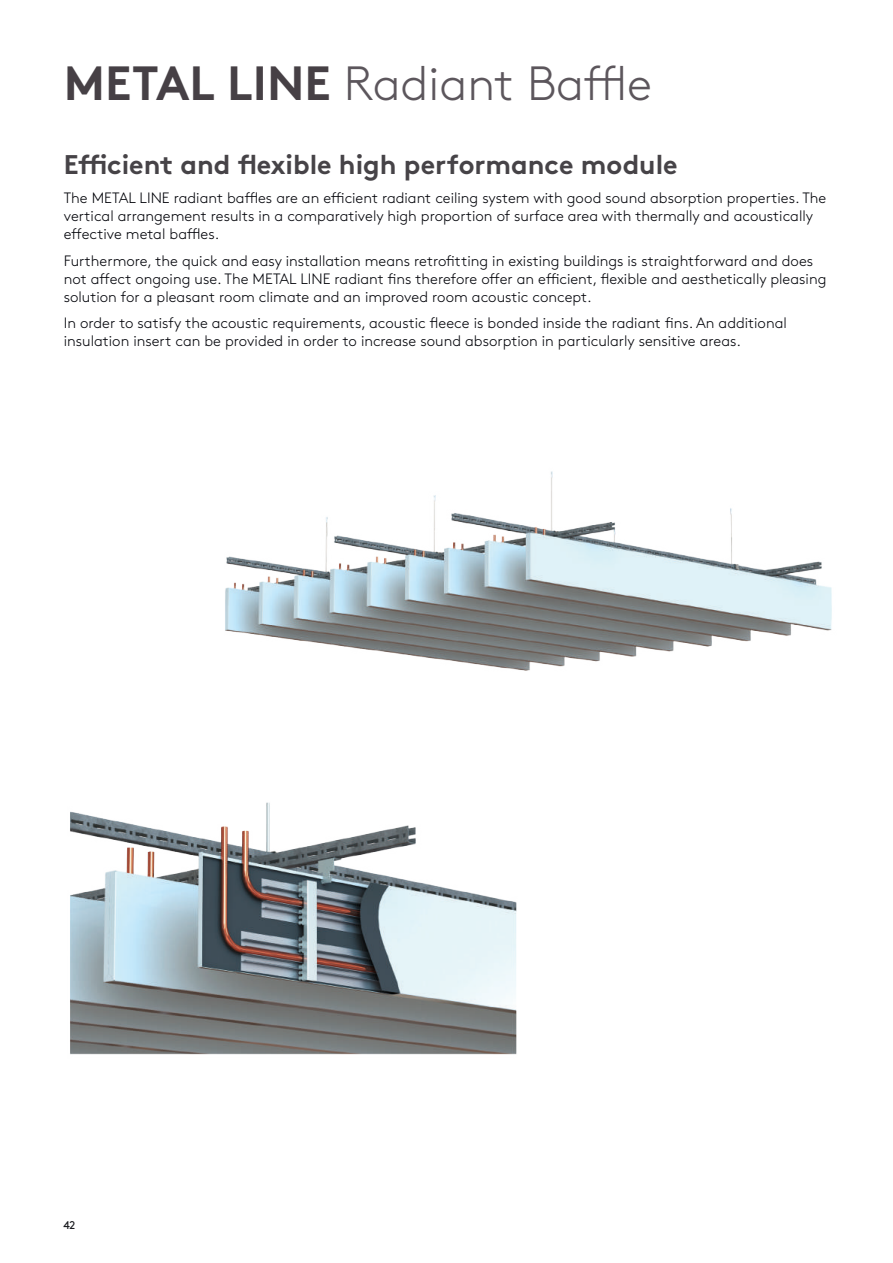
<style>
.page{position:relative;width:893px;height:1263px;background:#fff}
.page>*{position:absolute;margin:0;border:0;box-sizing:border-box;transform-origin:0 0}
.t1{font:300 48px "Swegon Brown";color:#5c565c}
.t2{font:700 27px "Swegon Brown";color:#464347}
.t3{font:300 15px/18px "Swegon Brown";color:#010208}
.t4{font:11.25px "Swegon Brown";color:#1b1c20}
.s1{font-weight:700;color:#464045}
</style>
<div class="page">
<img style="left:225px;top:471px;width:607px;height:200px">
<img style="left:70px;top:802px;width:447px;height:253px">
<h1 class="t1" style="left:64px;top:48px;width:590px"><span class="s1">METAL LINE</span> Radiant Baffle</h1>
<h2 class="t2" style="left:64px;top:143px;width:615px">Efficient and flexible high performance module</h2>
<p class="t3" style="left:64px;top:188px;width:764px">The METAL LINE radiant baffles are an efficient radiant ceiling system with good sound absorption properties. The vertical arrangement results in a comparatively high proportion of surface area with thermally and acoustically effective metal baffles.</p>
<p class="t3" style="left:64px;top:250px;width:764px">Furthermore, the quick and easy installation means retrofitting in existing buildings is straightforward and does not affect ongoing use. The METAL LINE radiant fins therefore offer an efficient, flexible and aesthetically pleasing solution for a pleasant room climate and an improved room acoustic concept.</p>
<p class="t3" style="left:64px;top:313px;width:724px">In order to satisfy the acoustic requirements, acoustic fleece is bonded inside the radiant fins. An additional insulation insert can be provided in order to increase sound absorption in particularly sensitive areas.</p>
<p class="t4" style="left:63px;top:1216px;width:14px">42</p>
</div>
